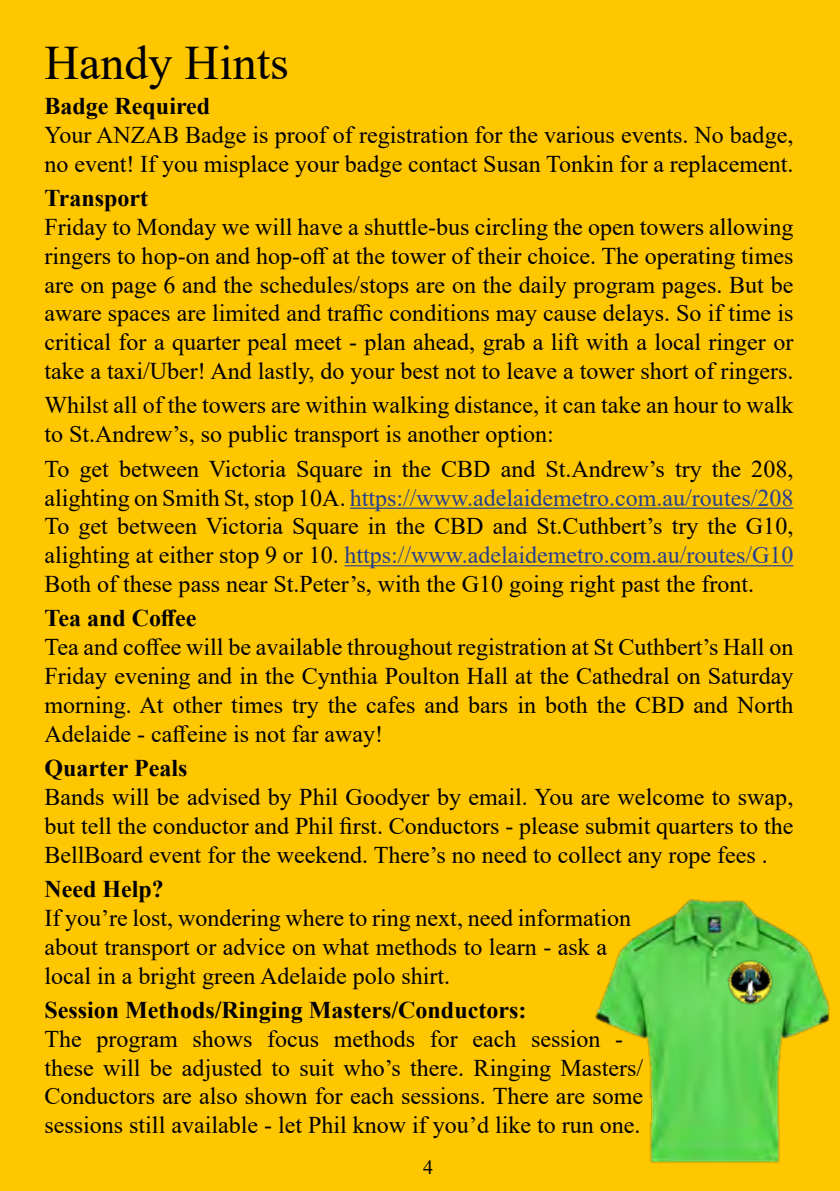
<style>
.page{position:relative;width:840px;height:1191px;background:#fff}
.page>*{position:absolute;margin:0;border:0;box-sizing:border-box;transform-origin:0 0}
.t1{font:48px "Times New Roman";color:#000}
.t2{font:24px/28.8px "Times New Roman";color:#000}
.t3{font:700 24px "Times New Roman";color:#000}
.t4{font:20px "Times New Roman";color:#000}
.s1{color:#25408f}
</style>
<div class="page">
<div style="left:0;top:0;width:839px;height:1191px;background:#ffc702"></div>
<hr style="left:349px;top:507px;width:443px;height:2px;background:#25408f">
<hr style="left:344px;top:565px;width:448px;height:1px;background:#25408f">
<img style="left:589px;top:897px;width:250px;height:294px">
<img style="left:724px;top:959px;width:52px;height:46px">
<h1 class="t1" style="left:44px;top:29px;width:245px">Handy Hints</h1>
<p class="t3" style="left:44px;top:89px;width:167px">Badge Required</p>
<p class="t2" style="left:44px;top:120px;width:750px">Your ANZAB Badge is proof of registration for the various events. No badge, no event! If you misplace your badge contact Susan Tonkin for a replacement.</p>
<p class="t3" style="left:44px;top:181px;width:105px">Transport</p>
<p class="t2" style="left:44px;top:212px;width:750px;text-align:justify">Friday to Monday we will have a shuttle-bus circling the open towers allowing ringers to hop-on and hop-off at the tower of their choice. The operating times are on page 6 and the schedules/stops are on the daily program pages. But be aware spaces are limited and traffic conditions may cause delays. So if time is critical for a quarter peal meet - plan ahead, grab a lift with a local ringer or take a taxi/Uber! And lastly, do your best not to leave a tower short of ringers.</p>
<p class="t2" style="left:44px;top:390px;width:750px">Whilst all of the towers are within walking distance, it can take an hour to walk to St.Andrew’s, so public transport is another option:</p>
<p class="t2" style="left:44px;top:453px;width:750px;text-align:justify">To get between Victoria Square in the CBD and St.Andrew’s try the 208, alighting on Smith St, stop 10A. <span class="s1">https://www.adelaidemetro.com.au/routes/208<br></span>To get between Victoria Square in the CBD and St.Cuthbert’s try the G10, alighting at either stop 9 or 10. <span class="s1">https://www.adelaidemetro.com.au/routes/G10<br></span>Both of these pass near St.Peter’s, with the G10 going right past the front.</p>
<p class="t3" style="left:44px;top:601px;width:153px">Tea and Coffee</p>
<p class="t2" style="left:44px;top:632px;width:750px;text-align:justify">Tea and coffee will be available throughout registration at St Cuthbert’s Hall on Friday evening and in the Cynthia Poulton Hall at the Cathedral on Saturday morning. At other times try the cafes and bars in both the CBD and North Adelaide - caffeine is not far away!</p>
<p class="t3" style="left:44px;top:751px;width:144px">Quarter Peals</p>
<p class="t2" style="left:44px;top:782px;width:750px;text-align:justify">Bands will be advised by Phil Goodyer by email. You are welcome to swap, but tell the conductor and Phil first. Conductors - please submit quarters to the BellBoard event for the weekend. There’s no need to collect any rope fees .</p>
<p class="t3" style="left:44px;top:871px;width:121px">Need Help?</p>
<p class="t2" style="left:44px;top:902px;width:588px">If you’re lost, wondering where to ring next, need information about transport or advice on what methods to learn - ask a local in a bright green Adelaide polo shirt.</p>
<p class="t3" style="left:44px;top:992px;width:483px">Session Methods/Ringing Masters/Conductors:</p>
<p class="t2" style="left:44px;top:1023px;width:599px">The program shows focus methods for each session - these will be adjusted to suit who’s there. Ringing Masters/ Conductors are also shown for each sessions. There are some sessions still available - let Phil know if you’d like to run one.</p>
<p class="t4" style="left:423px;top:1153px;width:11px">4</p>
</div>
